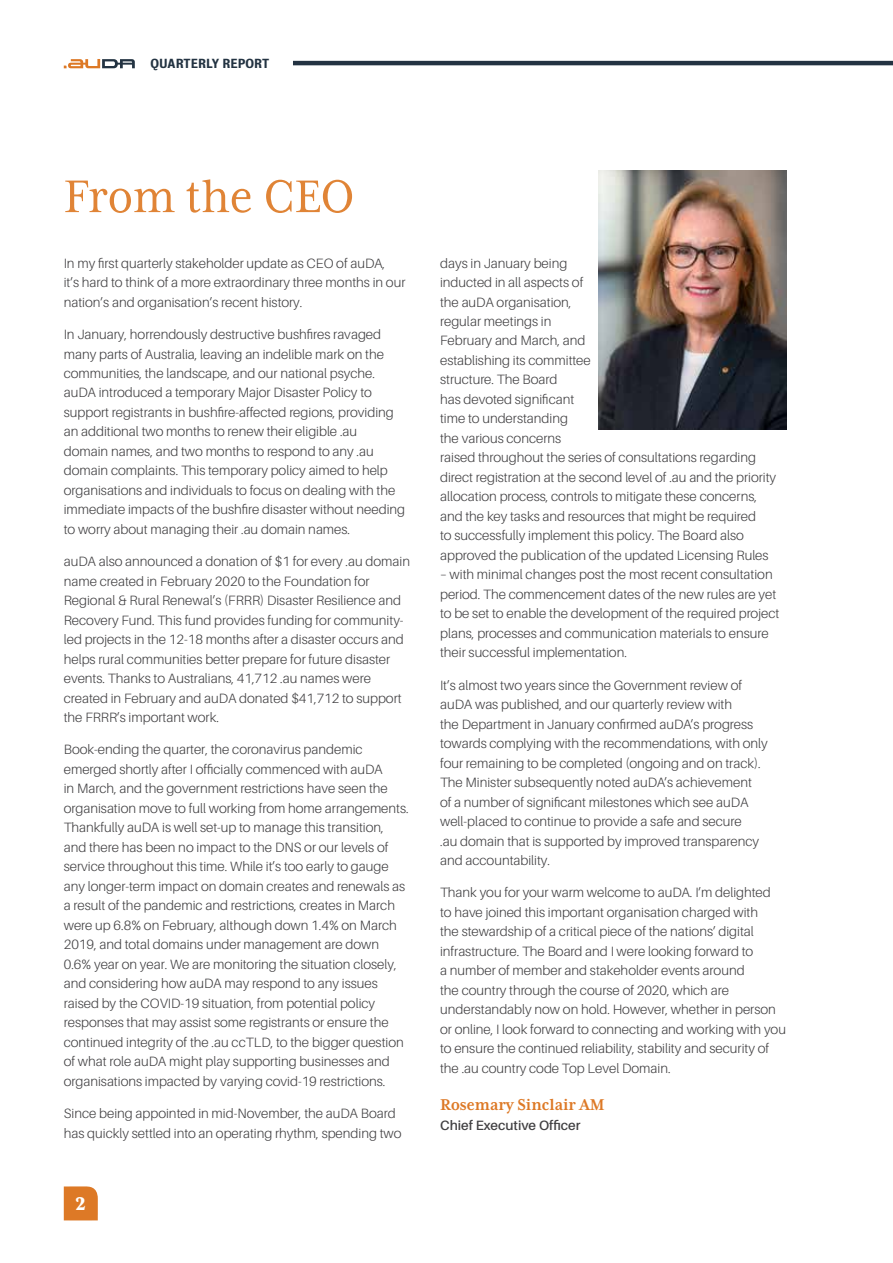
<style>
.page{position:relative;width:893px;height:1263px;background:#fff}
.page>*{position:absolute;margin:0;border:0;box-sizing:border-box;transform-origin:0 0}
.t1{font:52.5px "Mrs Eaves XL Serif Nar OT";color:#e08436}
.t2{font:800 21px "Mrs Eaves XL Serif Nar OT";color:#fff}
.t3{font:700 18px "Mrs Eaves XL Serif Nar OT";color:#dd7926}
.t4{font:300 13.5px/19.5px "Aileron";color:#414042}
.t5{font:600 13.5px "Aileron";color:#414042}
.t6{font:500 12px "Bureau Grot";color:#233342}
</style>
<div class="page">
<hr style="left:293px;top:61px;width:600px;height:4px;background:#233342">
<svg style="left:64px;top:59px;width:71px;height:9px"></svg>
<svg style="left:64px;top:1186px;width:34px;height:34px"></svg>
<img style="left:598px;top:170px;width:189px;height:259px">
<p class="t6" style="left:151px;top:57px;width:120px">QUARTERLY REPORT</p>
<h1 class="t1" style="left:64px;top:170px;width:292px">From the CEO</h1>
<p class="t4" style="left:64px;top:253px;width:343px">In my first quarterly stakeholder update as CEO of auDA,<br>it’s hard to think of a more extraordinary three months in our nation’s and organisation’s recent history.</p>
<p class="t4" style="left:64px;top:325px;width:343px">In January, horrendously destructive bushfires ravaged many parts of Australia, leaving an indelible mark on the communities, the landscape, and our national psyche. auDA introduced a temporary Major Disaster Policy to support registrants in bushfire-affected regions, providing an additional two months to renew their eligible .au<br>domain names, and two months to respond to any .au domain complaints. This temporary policy aimed to help organisations and individuals to focus on dealing with the immediate impacts of the bushfire disaster without needing to worry about managing their .au domain names.</p>
<p class="t4" style="left:64px;top:552px;width:348px">auDA also announced a donation of $1 for every .au domain name created in February 2020 to the Foundation for Regional &amp; Rural Renewal’s (FRRR) Disaster Resilience and Recovery Fund. This fund provides funding for community&shy;led projects in the 12-18 months after a disaster occurs and helps rural communities better prepare for future disaster events. Thanks to Australians, 41,712 .au names were created in February and auDA donated $41,712 to support the FRRR’s important work.</p>
<p class="t4" style="left:64px;top:740px;width:346px">Book-ending the quarter, the coronavirus pandemic emerged shortly after I officially commenced with auDA<br>in March, and the government restrictions have seen the organisation move to full working from home arrangements.<br>Thankfully auDA is well set-up to manage this transition, and there has been no impact to the DNS or our levels of service throughout this time. While it’s too early to gauge any longer-term impact on domain creates and renewals as a result of the pandemic and restrictions, creates in March were up 6.8% on February, although down 1.4% on March 2019, and total domains under management are down 0.6% year on year. We are monitoring the situation closely, and considering how auDA may respond to any issues raised by the COVID-19 situation, from potential policy responses that may assist some registrants or ensure the continued integrity of the .au ccTLD, to the bigger question of what role auDA might play supporting businesses and organisations impacted by varying covid-19 restrictions.</p>
<p class="t4" style="left:64px;top:1104px;width:339px">Since being appointed in mid-November, the auDA Board has quickly settled into an operating rhythm, spending two</p>
<h2 class="t2" style="left:76px;top:1193px;width:12px">2</h2>
<p class="t4" style="left:440px;top:253px;width:338px">days in January being<br>inducted in all aspects of<br>the auDA organisation,<br>regular meetings in<br>February and March, and<br>establishing its committee<br>structure. The Board<br>has devoted significant<br>time to understanding<br>the various concerns<br>raised throughout the series of consultations regarding direct registration at the second level of .au and the priority allocation process, controls to mitigate these concerns, and the key tasks and resources that might be required<br>to successfully implement this policy. The Board also approved the publication of the updated Licensing Rules</p>
<p class="t4" style="left:440px;top:565px;width:341px">– with minimal changes post the most recent consultation period. The commencement dates of the new rules are yet to be set to enable the development of the required project plans, processes and communication materials to ensure their successful implementation.</p>
<p class="t4" style="left:440px;top:675px;width:329px">It’s almost two years since the Government review of auDA was published, and our quarterly review with<br>the Department in January confirmed auDA’s progress towards complying with the recommendations, with only four remaining to be completed (ongoing and on track).<br>The Minister subsequently noted auDA’s achievement<br>of a number of significant milestones which see auDA well-placed to continue to provide a safe and secure<br>.au domain that is supported by improved transparency and accountability.</p>
<p class="t4" style="left:440px;top:883px;width:347px">Thank you for your warm welcome to auDA. I’m delighted<br>to have joined this important organisation charged with<br>the stewardship of a critical piece of the nations’ digital infrastructure. The Board and I were looking forward to<br>a number of member and stakeholder events around<br>the country through the course of 2020, which are understandably now on hold. However, whether in person or online, I look forward to connecting and working with you to ensure the continued reliability, stability and security of the .au country code Top Level Domain.</p>
<h3 class="t3" style="left:440px;top:1096px;width:166px">Rosemary Sinclair AM</h3>
<p class="t5" style="left:440px;top:1117px;width:142px">Chief Executive Officer</p>
</div>
